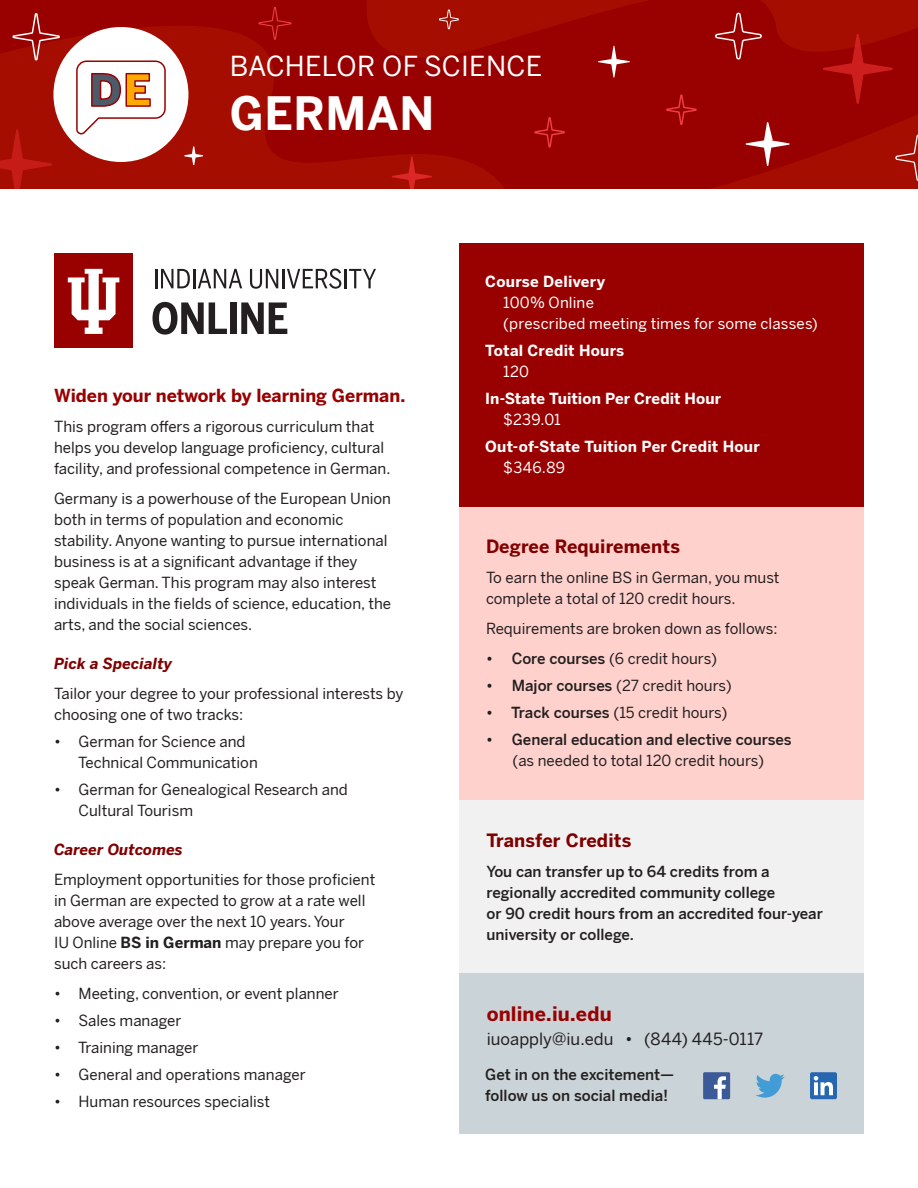
<style>
.page{position:relative;width:918px;height:1188px;background:#fff}
.page>*{position:absolute;margin:0;border:0;box-sizing:border-box;transform-origin:0 0}
.t1{font:700 45px "Benton Sans";letter-spacing:.01em;color:#fff}
.t2{font:27px "Benton Sans";letter-spacing:.01em;color:#fff}
.t3{font:700 19.5px "Benton Sans";letter-spacing:.005em;color:#900}
.t4{font:700 18px "Benton Sans";letter-spacing:.01em;color:#800000}
.t5{font:700 17.7px "Benton Sans";color:#900}
.t6{font:16.5px "Benton Sans";color:#231f20}
.t7{font:15px/21px "Benton Sans";color:#231f20}
.t8{font:500 15px/21px "Benton Sans";color:#231f20}
.t9{font:700 15px "Benton Sans";letter-spacing:.01em;color:#fff}
.t10{font:15px/21px "Benton Sans";letter-spacing:.01em;color:#fff}
.t11{font:italic 700 15px "Benton Sans";letter-spacing:.01em;color:#800000}
.s1{font-weight:700}
.s2{font-weight:500}
</style>
<div class="page">
<div style="left:1px;top:0;width:917px;height:189px;background:#900"></div>
<svg style="left:1px;top:26px;width:366px;height:163px;fill:#a40d00"></svg>
<svg style="left:258px;top:7px;width:34px;height:34px"></svg>
<svg style="left:11px;top:13px;width:50px;height:49px"></svg>
<svg style="left:184px;top:146px;width:19px;height:19px"></svg>
<svg style="left:1px;top:130px;width:51px;height:59px"></svg>
<svg style="left:367px;top:0;width:551px;height:189px"></svg>
<div style="left:459px;top:507px;width:405px;height:293px;background:#ffd1cd"></div>
<div style="left:459px;top:800px;width:405px;height:173px;background:#f1f1f2"></div>
<div style="left:459px;top:243px;width:405px;height:264px;background:#900"></div>
<div style="left:54px;top:254px;width:79px;height:94px;background:#900"></div>
<svg style="left:155px;top:269px;width:87px;height:19px"></svg>
<svg style="left:250px;top:269px;width:91px;height:20px"></svg>
<hr style="left:344px;top:269px;width:3px;height:19px;background:#231f20">
<svg style="left:349px;top:269px;width:27px;height:19px"></svg>
<svg style="left:153px;top:302px;width:74px;height:33px"></svg>
<div style="left:230px;top:302px;width:6px;height:32px;background:#231f20"></div>
<svg style="left:241px;top:302px;width:46px;height:32px"></svg>
<svg style="left:68px;top:269px;width:51px;height:65px"></svg>
<div style="left:459px;top:973px;width:405px;height:161px;background:#cad3d7"></div>
<svg style="left:756px;top:1074px;width:29px;height:24px"></svg>
<div style="left:703px;top:1072px;width:27px;height:27px;background:#3d5a98"></div>
<svg style="left:714px;top:1076px;width:12px;height:23px"></svg>
<svg style="left:810px;top:1072px;width:27px;height:27px"></svg>
<div style="left:53px;top:27px;width:135px;height:135px;background:#fff;border-radius:50%"></div>
<svg style="left:76px;top:60px;width:90px;height:75px"></svg>
<h2 class="t2" style="left:230px;top:50px;width:314px">BACHELOR OF SCIENCE</h2>
<h1 class="t1" style="left:230px;top:86px;width:206px">GERMAN</h1>
<p class="t5" style="left:54px;top:384px;width:353px">Widen your network by learning German.</p>
<p class="t7" style="left:54px;top:416px;width:338px">This program offers a rigorous curriculum that helps you develop language proficiency, cultural facility, and professional competence in German.</p>
<p class="t7" style="left:54px;top:488px;width:339px">Germany is a powerhouse of the European Union both in terms of population and economic stability. Anyone wanting to pursue international business is at a significant advantage if they speak German. This program may also interest individuals in the fields of science, education, the arts, and the social sciences.</p>
<p class="t11" style="left:54px;top:654px;width:120px">Pick a Specialty</p>
<p class="t7" style="left:54px;top:683px;width:351px">Tailor your degree to your professional interests by choosing one of two tracks:</p>
<p class="t7" style="left:78px;top:731px;width:181px;text-indent:-24px">• German for Science and<br>Technical Communication</p>
<p class="t7" style="left:79px;top:779px;width:271px;text-indent:-25px">• German for Genealogical Research and<br>Cultural Tourism</p>
<p class="t11" style="left:54px;top:840px;width:130px">Career Outcomes</p>
<p class="t7" style="left:54px;top:869px;width:323px">Employment opportunities for those proficient in German are expected to grow at a rate well above average over the next 10 years. Your<br>IU Online <span class="s1">BS in German</span> may prepare you for such careers as:</p>
<p class="t7" style="left:54px;top:983px;width:286px">• Meeting, convention, or event planner</p>
<p class="t7" style="left:54px;top:1010px;width:129px">• Sales manager</p>
<p class="t7" style="left:54px;top:1037px;width:146px">• Training manager</p>
<p class="t7" style="left:54px;top:1064px;width:253px">• General and operations manager</p>
<p class="t7" style="left:54px;top:1091px;width:218px">• Human resources specialist</p>
<p class="t9" style="left:485px;top:273px;width:121px">Course Delivery</p>
<p class="t10" style="left:503px;top:293px;width:316px">100% Online<br>(prescribed meeting times for some classes)</p>
<p class="t9" style="left:485px;top:342px;width:141px">Total Credit Hours</p>
<p class="t10" style="left:503px;top:362px;width:27px">120</p>
<p class="t9" style="left:485px;top:390px;width:237px">In-State Tuition Per Credit Hour</p>
<p class="t10" style="left:503px;top:410px;width:59px">$239.01</p>
<p class="t9" style="left:485px;top:438px;width:276px">Out-of-State Tuition Per Credit Hour</p>
<p class="t10" style="left:503px;top:458px;width:63px">$346.89</p>
<p class="t4" style="left:486px;top:535px;width:195px">Degree Requirements</p>
<p class="t7" style="left:486px;top:567px;width:295px">To earn the online BS in German, you must complete a total of 120 credit hours.</p>
<p class="t7" style="left:486px;top:618px;width:293px">Requirements are broken down as follows:</p>
<p class="t7" style="left:486px;top:648px;width:233px"><span class="s2">• Core courses</span> (6 credit hours)</p>
<p class="t7" style="left:486px;top:675px;width:247px"><span class="s2">• Major courses</span> (27 credit hours)</p>
<p class="t7" style="left:486px;top:702px;width:243px"><span class="s2">• Track courses</span> (15 credit hours)</p>
<p class="t8" style="left:486px;top:729px;width:307px">• General education and elective courses</p>
<p class="t7" style="left:512px;top:750px;width:253px">(as needed to total 120 credit hours)</p>
<p class="t4" style="left:487px;top:829px;width:146px">Transfer Credits</p>
<p class="t8" style="left:487px;top:861px;width:338px">You can transfer up to 64 credits from a regionally accredited community college<br>or 90 credit hours from an accredited four-year university or college.</p>
<h3 class="t3" style="left:487px;top:1002px;width:126px">online.iu.edu</h3>
<p class="t6" style="left:487px;top:1029px;width:278px">iuoapply@iu.edu • (844) 445-0117</p>
<p class="t8" style="left:485px;top:1064px;width:190px">Get in on the excitement— follow us on social media!</p>
</div>
